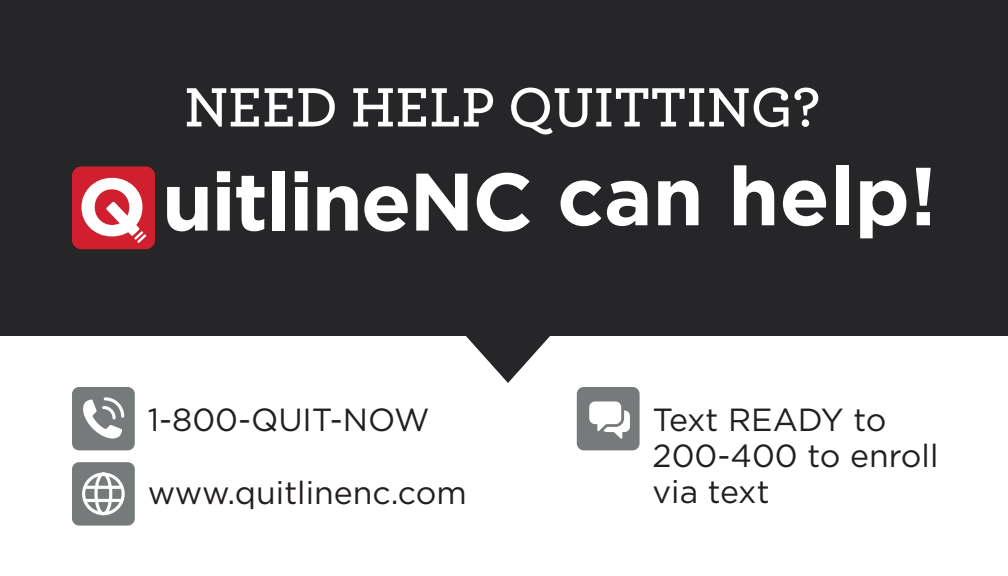
<style>
.page{position:relative;width:1008px;height:576px;background:#fff}
.page>*{position:absolute;margin:0;border:0;box-sizing:border-box;transform-origin:0 0}
.t1{font:700 82px "Gotham";color:#fff}
.t2{font:600 58px "Archer";color:#fff}
.t3{font:32px/36px "Gotham";color:#231f20}
</style>
<div class="page">
<div style="left:0;top:0;width:1008px;height:409px;background:#262528"></div>
<div style="left:0;top:337px;width:1008px;height:239px;background:#fff"></div>
<svg style="left:456px;top:336px;width:104px;height:47px"></svg>
<div style="left:72px;top:387px;width:63px;height:63px;background:#767a7b;border-radius:7px"></div>
<svg style="left:83px;top:397px;width:42px;height:42px"></svg>
<div style="left:72px;top:462px;width:63px;height:64px;background:#767a7b;border-radius:7px"></div>
<svg style="left:82px;top:472px;width:43px;height:44px"></svg>
<div style="left:577px;top:387px;width:63px;height:63px;background:#767a7b;border-radius:7px"></div>
<svg style="left:589px;top:401px;width:41px;height:38px"></svg>
<div style="left:72px;top:166px;width:83px;height:83px;background:#d0202f;border-radius:9px"></div>
<svg style="left:167px;top:187px;width:41px;height:44px"></svg>
<svg style="left:217px;top:171px;width:13px;height:60px"></svg>
<svg style="left:236px;top:176px;width:28px;height:55px"></svg>
<div style="left:272px;top:171px;width:13px;height:60px;background:#fff"></div>
<svg style="left:295px;top:171px;width:13px;height:60px"></svg>
<svg style="left:317px;top:186px;width:41px;height:45px"></svg>
<svg style="left:364px;top:186px;width:44px;height:46px"></svg>
<svg style="left:416px;top:174px;width:52px;height:57px"></svg>
<svg style="left:477px;top:173px;width:53px;height:59px"></svg>
<svg style="left:82px;top:178px;width:60px;height:58px"></svg>
<svg style="left:134px;top:231px;width:9px;height:9px"></svg>
<svg style="left:137px;top:234px;width:9px;height:9px"></svg>
<p class="t2" style="left:184px;top:64px;width:637px">NEED HELP QUITTING?</p>
<p class="t1" style="left:557px;top:142px;width:381px">can help!</p>
<p class="t3" style="left:148px;top:401px;width:283px">1-800-QUIT-NOW</p>
<p class="t3" style="left:148px;top:474px;width:321px">www.quitlinenc.com</p>
<p class="t3" style="left:653px;top:401px;width:287px">Text READY to<br>200-400 to enroll via text</p>
</div>
